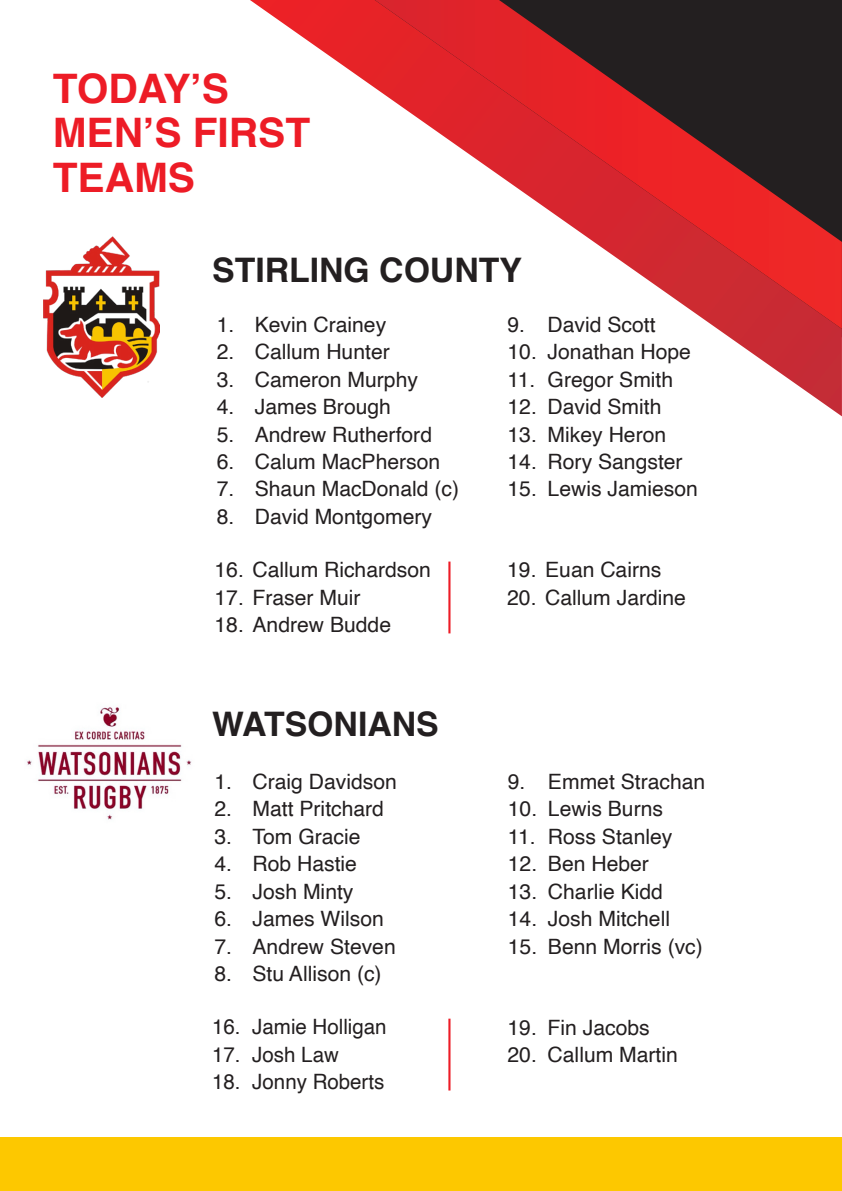
<style>
.page{position:relative;width:842px;height:1191px;background:#fff}
.page>*{position:absolute;margin:0;border:0;box-sizing:border-box;transform-origin:0 0}
.t1{font:700 40.6px "Helvetica";color:#ed1c26}
.t2{font:700 33.8px "Helvetica";color:#231f20}
.t3{font:21.2px "Helvetica";color:#231f20}
</style>
<div class="page">
<div style="left:0;top:1137px;width:842px;height:54px;background:#fdc800"></div>
<svg style="left:250px;top:0;width:592px;height:416px"></svg>
<svg style="left:375px;top:0;width:467px;height:329px"></svg>
<img style="left:44px;top:236px;width:116px;height:161px">
<hr style="left:448px;top:561px;width:2px;height:72px;background:#ed1c26">
<hr style="left:448px;top:1018px;width:2px;height:72px;background:#ed1c26">
<img style="left:27px;top:707px;width:165px;height:113px">
<p class="t1" style="left:53px;top:63px;width:178px">TODAY’S</p>
<p class="t1" style="left:53px;top:108px;width:259px">MEN’S FIRST</p>
<p class="t1" style="left:53px;top:153px;width:144px">TEAMS</p>
<p class="t2" style="left:212px;top:249px;width:311px">STIRLING COUNTY</p>
<p class="t3" style="left:217px;top:308px;width:171px">1. Kevin Crainey</p>
<p class="t3" style="left:217px;top:335px;width:174px">2. Callum Hunter</p>
<p class="t3" style="left:217px;top:363px;width:203px">3. Cameron Murphy</p>
<p class="t3" style="left:217px;top:390px;width:176px">4. James Brough</p>
<p class="t3" style="left:217px;top:418px;width:217px">5. Andrew Rutherford</p>
<p class="t3" style="left:217px;top:445px;width:225px">6. Calum MacPherson</p>
<p class="t3" style="left:217px;top:472px;width:244px">7. Shaun MacDonald (c)</p>
<p class="t3" style="left:217px;top:500px;width:217px">8. David Montgomery</p>
<p class="t3" style="left:215px;top:553px;width:218px">16. Callum Richardson</p>
<p class="t3" style="left:215px;top:581px;width:147px">17. Fraser Muir</p>
<p class="t3" style="left:215px;top:608px;width:178px">18. Andrew Budde</p>
<p class="t2" style="left:212px;top:703px;width:228px">WATSONIANS</p>
<p class="t3" style="left:215px;top:765px;width:184px">1. Craig Davidson</p>
<p class="t3" style="left:215px;top:792px;width:171px">2. Matt Pritchard</p>
<p class="t3" style="left:215px;top:820px;width:147px">3. Tom Gracie</p>
<p class="t3" style="left:215px;top:847px;width:144px">4. Rob Hastie</p>
<p class="t3" style="left:215px;top:875px;width:140px">5. Josh Minty</p>
<p class="t3" style="left:215px;top:902px;width:171px">6. James Wilson</p>
<p class="t3" style="left:215px;top:929px;width:183px">7. Andrew Steven</p>
<p class="t3" style="left:215px;top:957px;width:169px">8. Stu Allison (c)</p>
<p class="t3" style="left:212px;top:1010px;width:176px">16. Jamie Holligan</p>
<p class="t3" style="left:212px;top:1037px;width:128px">17. Josh Law</p>
<p class="t3" style="left:212px;top:1065px;width:174px">18. Jonny Roberts</p>
<p class="t3" style="left:507px;top:308px;width:150px">9. David Scott</p>
<p class="t3" style="left:507px;top:335px;width:185px">10. Jonathan Hope</p>
<p class="t3" style="left:507px;top:363px;width:167px">11. Gregor Smith</p>
<p class="t3" style="left:507px;top:390px;width:155px">12. David Smith</p>
<p class="t3" style="left:507px;top:418px;width:160px">13. Mikey Heron</p>
<p class="t3" style="left:507px;top:445px;width:177px">14. Rory Sangster</p>
<p class="t3" style="left:507px;top:472px;width:192px">15. Lewis Jamieson</p>
<p class="t3" style="left:507px;top:553px;width:156px">19. Euan Cairns</p>
<p class="t3" style="left:507px;top:581px;width:180px">20. Callum Jardine</p>
<p class="t3" style="left:508px;top:765px;width:199px">9. Emmet Strachan</p>
<p class="t3" style="left:508px;top:792px;width:157px">10. Lewis Burns</p>
<p class="t3" style="left:508px;top:820px;width:166px">11. Ross Stanley</p>
<p class="t3" style="left:508px;top:847px;width:143px">12. Ben Heber</p>
<p class="t3" style="left:508px;top:875px;width:157px">13. Charlie Kidd</p>
<p class="t3" style="left:508px;top:902px;width:164px">14. Josh Mitchell</p>
<p class="t3" style="left:508px;top:929px;width:197px">15. Benn Morris (vc)</p>
<p class="t3" style="left:507px;top:1010px;width:144px">19. Fin Jacobs</p>
<p class="t3" style="left:507px;top:1038px;width:172px">20. Callum Martin</p>
</div>
